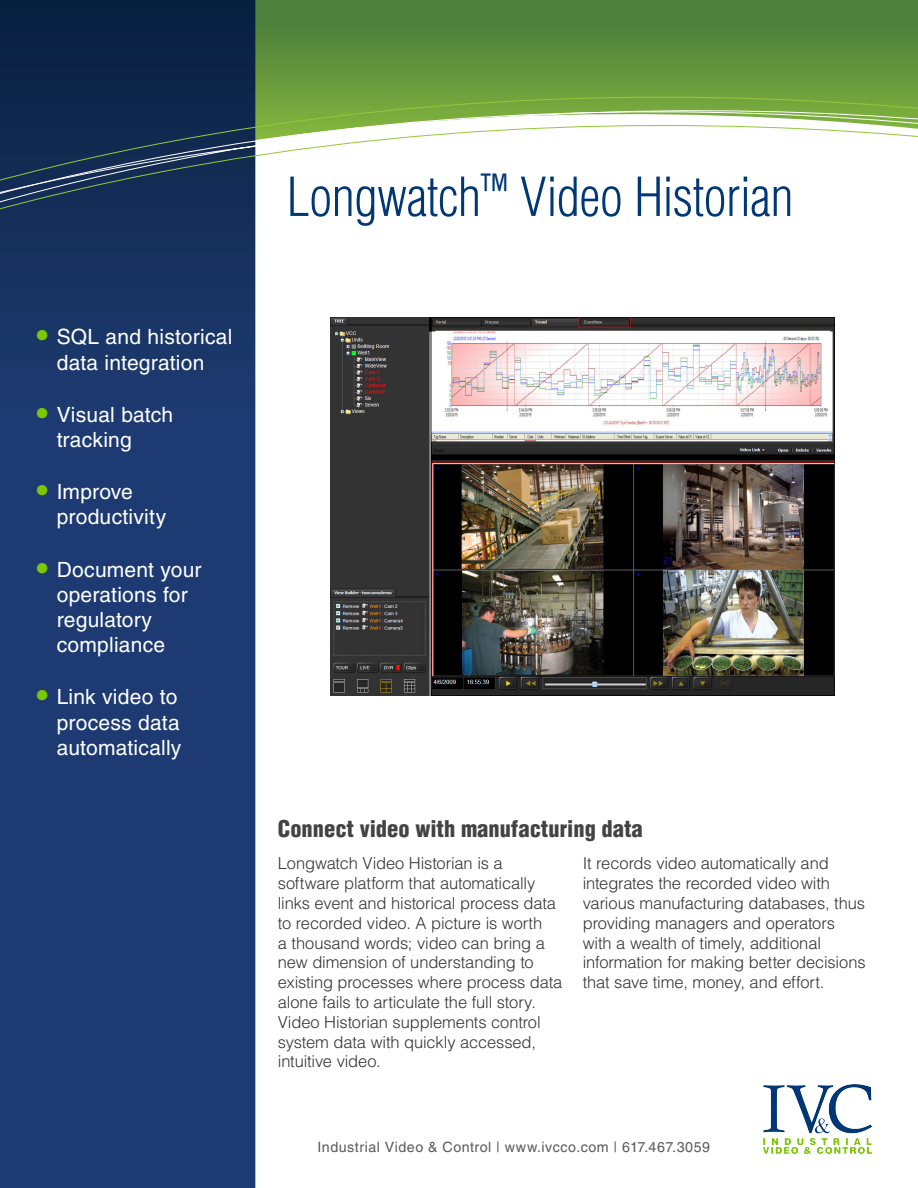
<style>
.page{position:relative;width:918px;height:1188px;background:#fff}
.page>*{position:absolute;margin:0;border:0;box-sizing:border-box;transform-origin:0 0}
.t1{font:300 condensed 52.5px "Helvetica LT Std";letter-spacing:-.01em;color:#003876}
.t2{font:900 condensed 22.5px "Helvetica LT Std";color:#434343}
.t3{font:21px/25.2px "Helvetica LT Std";letter-spacing:.01em;color:#fff}
.t4{font:300 16.5px/19.8px "Helvetica LT Std";letter-spacing:-.01em;color:#333}
.t5{font:14.25px "Helvetica LT Std";letter-spacing:.04em;color:#5a5a5a}
.s1{font-size:33px;color:#7ac702}
</style>
<div class="page">
<svg style="left:0;top:0;width:255px;height:1188px;background:#1c396f"></svg>
<svg style="left:0;top:1px;width:918px;height:15px;background:#39653b"></svg>
<svg style="left:0;top:16px;width:918px;height:13px;background:#3a653c"></svg>
<svg style="left:0;top:29px;width:918px;height:192px"></svg>
<img style="left:763px;top:1084px;width:109px;height:70px">
<img style="left:331px;top:318px;width:504px;height:378px">
<p class="t3" style="left:36px;top:324px;width:197px;text-align:center"><span class="s1">•</span> SQL and historical data integration</p>
<p class="t3" style="left:57px;top:402px;width:118px;text-indent:-20px"><span class="s1">•</span> Visual batch tracking</p>
<p class="t3" style="left:57px;top:479px;width:111px;text-indent:-20px"><span class="s1">•</span> Improve productivity</p>
<p class="t3" style="left:57px;top:557px;width:146px;text-indent:-20px"><span class="s1">•</span> Document your operations for regulatory compliance</p>
<p class="t3" style="left:57px;top:684px;width:126px;text-indent:-20px"><span class="s1">•</span> Link video to process data automatically</p>
<p class="t1" style="left:286px;top:164px;width:509px">Longwatch<sup>™</sup> Video Historian</p>
<p class="t2" style="left:278px;top:814px;width:366px">Connect video with manufacturing data</p>
<p class="t4" style="left:278px;top:853px;width:286px">Longwatch Video Historian is a software platform that automatically links event and historical process data to recorded video. A picture is worth<br>a thousand words; video can bring a new dimension of understanding to existing processes where process data alone fails to articulate the full story.<br>Video Historian supplements control system data with quickly accessed, intuitive video.</p>
<p class="t4" style="left:583px;top:853px;width:284px">It records video automatically and integrates the recorded video with various manufacturing databases, thus providing managers and operators with a wealth of timely, additional information for making better decisions that save time, money, and effort.</p>
<p class="t5" style="left:317px;top:1139px;width:394px">Industrial Video &amp; Control | www.ivcco.com | 617.467.3059</p>
</div>
